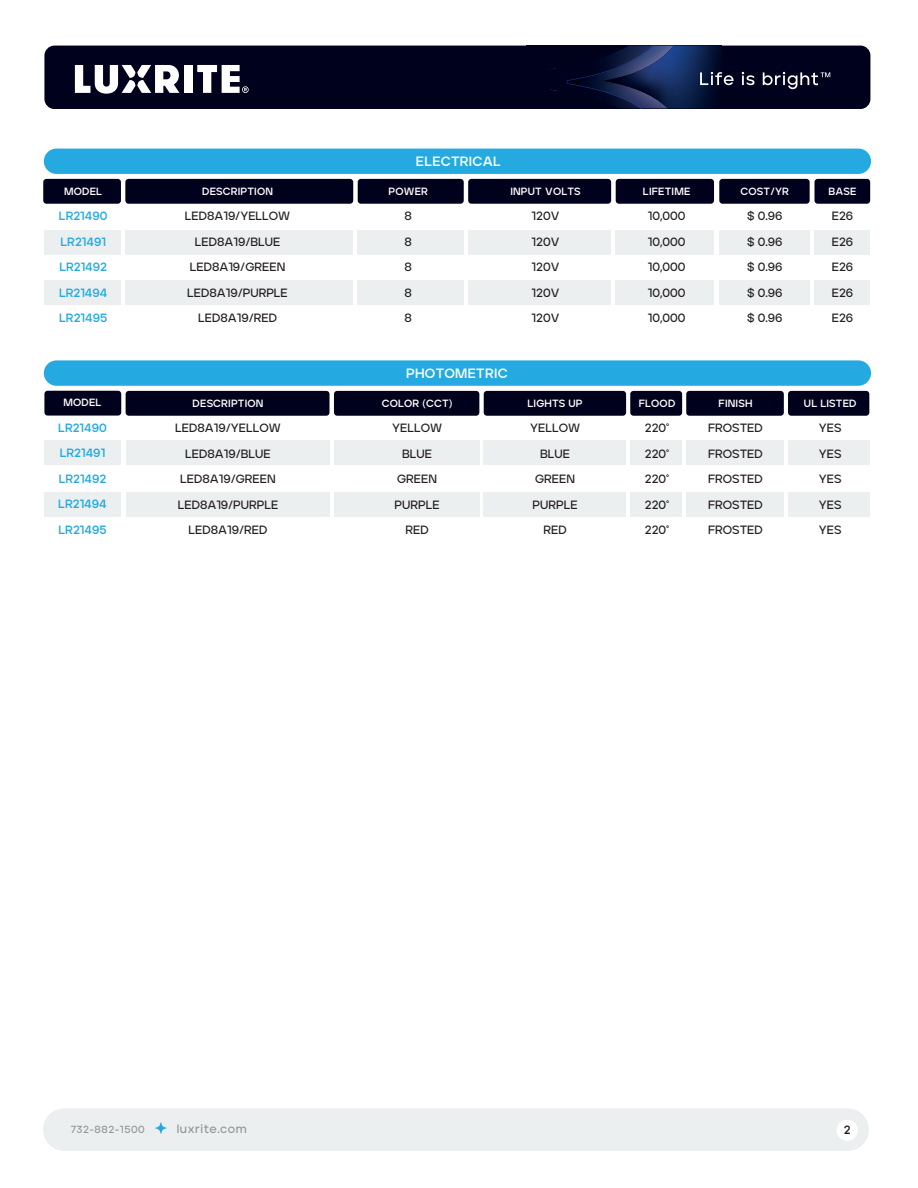
<style>
.page{position:relative;width:918px;height:1188px;background:#fff}
.page>*{position:absolute;margin:0;border:0;box-sizing:border-box;transform-origin:0 0}
.t1{font:700 13.5px "Jeko";letter-spacing:.02em;color:#fff}
.t2{font:12px/25.5px "Jeko Variable";color:#231f20;text-align:justify}
.t3{font:12px/25.5px "Jeko Variable";color:#24aae1}
.t4{font:12px "Jeko Variable";letter-spacing:.05em;color:#939598}
.t5{font:10.5px "Jeko Variable";letter-spacing:.015em;color:#fff}
.t6{font:10.35px "Jeko Variable";letter-spacing:.05em;color:#939598}
</style>
<div class="page">
<div style="left:44px;top:46px;width:826px;height:63px;background:#00021d;border-radius:10px"></div>
<svg style="left:75px;top:65px;width:104px;height:29px"></svg>
<div style="left:184px;top:65px;width:9px;height:28px;background:#fff"></div>
<svg style="left:197px;top:65px;width:52px;height:28px"></svg>
<svg style="left:567px;top:46px;width:167px;height:62px"></svg>
<svg style="left:742px;top:72px;width:13px;height:13px"></svg>
<svg style="left:763px;top:72px;width:67px;height:17px"></svg>
<div style="left:43px;top:1108px;width:826px;height:43px;background:#eceff0;border-radius:21px"></div>
<div style="left:837px;top:1120px;width:21px;height:21px;background:#fff;border-radius:50%"></div>
<svg style="left:155px;top:1122px;width:12px;height:12px"></svg>
<div style="left:44px;top:230px;width:77px;height:25px;background:#eceff0"></div>
<div style="left:43px;top:179px;width:78px;height:25px;background:#00021d;border-radius:3px"></div>
<div style="left:125px;top:230px;width:228px;height:25px;background:#eceff0"></div>
<div style="left:125px;top:179px;width:228px;height:25px;background:#00021d;border-radius:3px"></div>
<div style="left:358px;top:230px;width:106px;height:25px;background:#eceff0"></div>
<div style="left:358px;top:179px;width:106px;height:25px;background:#00021d;border-radius:3px"></div>
<div style="left:468px;top:230px;width:143px;height:25px;background:#eceff0"></div>
<div style="left:468px;top:179px;width:143px;height:25px;background:#00021d;border-radius:3px"></div>
<div style="left:44px;top:149px;width:827px;height:25px;background:#24aae1;border-radius:13px"></div>
<div style="left:719px;top:230px;width:91px;height:25px;background:#eceff0"></div>
<div style="left:719px;top:179px;width:91px;height:25px;background:#00021d;border-radius:3px"></div>
<div style="left:616px;top:230px;width:98px;height:25px;background:#eceff0"></div>
<div style="left:44px;top:280px;width:77px;height:25px;background:#eceff0"></div>
<div style="left:125px;top:280px;width:228px;height:25px;background:#eceff0"></div>
<div style="left:358px;top:280px;width:106px;height:25px;background:#eceff0"></div>
<div style="left:468px;top:280px;width:143px;height:25px;background:#eceff0"></div>
<div style="left:719px;top:280px;width:91px;height:25px;background:#eceff0"></div>
<div style="left:616px;top:280px;width:98px;height:25px;background:#eceff0"></div>
<div style="left:616px;top:179px;width:98px;height:25px;background:#00021d;border-radius:3px"></div>
<div style="left:44px;top:391px;width:77px;height:25px;background:#00021d;border-radius:3px"></div>
<div style="left:44px;top:360px;width:827px;height:26px;background:#24aae1;border-radius:13px"></div>
<div style="left:44px;top:440px;width:77px;height:25px;background:#eceff0"></div>
<div style="left:126px;top:440px;width:204px;height:25px;background:#eceff0"></div>
<div style="left:126px;top:391px;width:204px;height:25px;background:#00021d;border-radius:3px"></div>
<div style="left:334px;top:440px;width:145px;height:25px;background:#eceff0"></div>
<div style="left:484px;top:440px;width:142px;height:25px;background:#eceff0"></div>
<div style="left:686px;top:440px;width:98px;height:25px;background:#eceff0"></div>
<div style="left:334px;top:391px;width:145px;height:25px;background:#00021d;border-radius:3px"></div>
<div style="left:484px;top:391px;width:142px;height:25px;background:#00021d;border-radius:3px"></div>
<div style="left:686px;top:391px;width:98px;height:25px;background:#00021d;border-radius:3px"></div>
<div style="left:630px;top:440px;width:52px;height:25px;background:#eceff0"></div>
<div style="left:630px;top:391px;width:52px;height:25px;background:#00021d;border-radius:3px"></div>
<div style="left:788px;top:440px;width:81px;height:25px;background:#eceff0"></div>
<div style="left:44px;top:492px;width:77px;height:24px;background:#eceff0"></div>
<div style="left:126px;top:492px;width:204px;height:24px;background:#eceff0"></div>
<div style="left:334px;top:492px;width:145px;height:24px;background:#eceff0"></div>
<div style="left:484px;top:492px;width:142px;height:24px;background:#eceff0"></div>
<div style="left:686px;top:492px;width:98px;height:24px;background:#eceff0"></div>
<div style="left:630px;top:492px;width:52px;height:24px;background:#eceff0"></div>
<div style="left:788px;top:492px;width:81px;height:24px;background:#eceff0"></div>
<div style="left:788px;top:391px;width:81px;height:25px;background:#00021d;border-radius:3px"></div>
<div style="left:815px;top:230px;width:55px;height:25px;background:#eceff0"></div>
<div style="left:815px;top:179px;width:55px;height:25px;background:#00021d;border-radius:3px"></div>
<div style="left:815px;top:280px;width:55px;height:25px;background:#eceff0"></div>
<p class="t5" style="left:64px;top:185px;width:39px">MODEL</p>
<p class="t3" style="left:59px;top:203px;width:50px">LR21490<br>LR21491<br>LR21492<br>LR21494<br>LR21495</p>
<p class="t5" style="left:64px;top:396px;width:39px">MODEL</p>
<p class="t3" style="left:58px;top:415px;width:50px">LR21490<br>LR21491<br>LR21492<br>LR21494<br>LR21495</p>
<p class="t5" style="left:202px;top:185px;width:72px">DESCRIPTION</p>
<p class="t2" style="left:185px;top:203px;width:107px;text-align:center">LED8A19/YELLOW<br>LED8A19/BLUE<br>LED8A19/GREEN<br>LED8A19/PURPLE<br>LED8A19/RED</p>
<p class="t5" style="left:193px;top:397px;width:72px">DESCRIPTION</p>
<p class="t2" style="left:175px;top:415px;width:107px;text-align:center">LED8A19/YELLOW<br>LED8A19/BLUE<br>LED8A19/GREEN<br>LED8A19/PURPLE<br>LED8A19/RED</p>
<p class="t1" style="left:416px;top:153px;width:86px">ELECTRICAL</p>
<p class="t5" style="left:389px;top:185px;width:41px">POWER</p>
<p class="t2" style="left:405px;top:203px;width:9px">8<br>8<br>8<br>8<br>8</p>
<p class="t5" style="left:510px;top:185px;width:72px">INPUT VOLTS</p>
<p class="t2" style="left:532px;top:203px;width:29px">120V 120V 120V 120V 120V</p>
<p class="t1" style="left:406px;top:365px;width:103px">PHOTOMETRIC</p>
<p class="t5" style="left:382px;top:397px;width:72px">COLOR (CCT)</p>
<p class="t2" style="left:392px;top:415px;width:51px;text-align:center">YELLOW<br>BLUE<br>GREEN<br>PURPLE<br>RED</p>
<p class="t5" style="left:528px;top:397px;width:57px">LIGHTS UP</p>
<p class="t2" style="left:530px;top:415px;width:51px;text-align:center">YELLOW<br>BLUE<br>GREEN<br>PURPLE<br>RED</p>
<p class="t5" style="left:643px;top:185px;width:49px">LIFETIME</p>
<p class="t2" style="left:648px;top:203px;width:39px">10,000<br>10,000<br>10,000<br>10,000<br>10,000</p>
<p class="t5" style="left:741px;top:185px;width:50px">COST/YR</p>
<p class="t2" style="left:747px;top:203px;width:37px">$ 0.96 $ 0.96 $ 0.96 $ 0.96 $ 0.96</p>
<p class="t5" style="left:828px;top:185px;width:30px">BASE</p>
<p class="t2" style="left:832px;top:203px;width:23px">E26<br>E26<br>E26<br>E26<br>E26</p>
<p class="t5" style="left:639px;top:397px;width:38px">FLOOD</p>
<p class="t2" style="left:645px;top:415px;width:26px">220º 220º 220º 220º 220º</p>
<p class="t5" style="left:719px;top:397px;width:35px">FINISH</p>
<p class="t2" style="left:708px;top:415px;width:56px">FROSTED FROSTED FROSTED FROSTED FROSTED</p>
<p class="t5" style="left:804px;top:397px;width:54px">UL LISTED</p>
<p class="t2" style="left:819px;top:415px;width:24px">YES YES YES YES YES</p>
<p class="t6" style="left:71px;top:1123px;width:75px">732-882-1500</p>
<p class="t4" style="left:177px;top:1121px;width:71px">luxrite.com</p>
<p class="t2" style="left:844px;top:1117px;width:8px">2</p>
</div>
